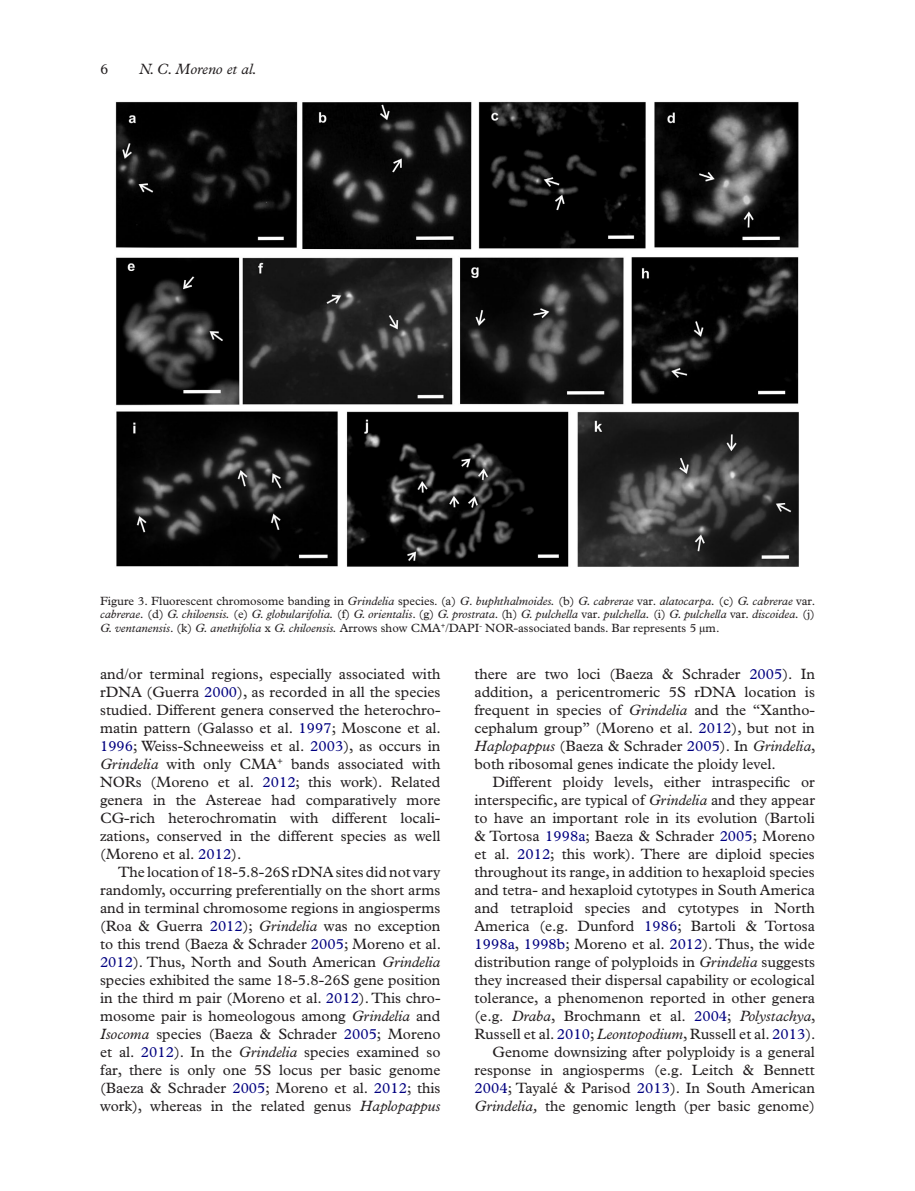
<style>
.page{position:relative;width:915px;height:1191px;background:#fff}
.page>*{position:absolute;margin:0;border:0;box-sizing:border-box;transform-origin:0 0}
.t1{font:15px/18px "Plantin Std";color:#231f20;text-align:justify}
.t2{font:italic 15px "Plantin Std";color:#231f20}
.t3{font:italic 12px/13.5px "Plantin Std";color:#231f20;text-align:justify}
.s1{font-style:normal}
.s2{color:#000080}
.s3{font-style:italic}
</style>
<div class="page">
<img style="left:115px;top:101px;width:684px;height:466px">
<p class="t1" style="left:100px;top:60px;width:10px">6</p>
<p class="t2" style="left:139px;top:60px;width:120px">N. C. Moreno et al.</p>
<p class="t3" style="left:100px;top:594px;width:716px"><span class="s1">Figure 3. Fluorescent chromosome banding in</span> Grindelia <span class="s1">species. (a)</span> G<span class="s1">.</span> buphthalmoides. <span class="s1">(b)</span> G. cabrerae <span class="s1">var.</span> alatocarpa. <span class="s1">(c)</span> G. cabrerae <span class="s1">var. </span>cabrerae. <span class="s1">(d)</span> G. chiloensis. <span class="s1">(e)</span> G. globularifolia. <span class="s1">(f)</span> G. orientalis<span class="s1">. (g)</span> G. prostrata<span class="s1">. (h)</span> G. pulchella <span class="s1">var.</span> pulchella. <span class="s1">(i)</span> G. pulchella <span class="s1">var.</span> discoidea. <span class="s1">(j)<br></span>G. ventanensis<span class="s1">. (k)</span> G. anethifolia <span class="s1">x</span> G. chiloensis. <span class="s1">Arrows show CMA</span><sup>+</sup><span class="s1">/DAPI</span><sup>-</sup> <span class="s1">NOR-associated bands. Bar represents 5 μm.</span></p>
<p class="t1" style="left:100px;top:664px;width:342px">and/or terminal regions, especially associated with rDNA (Guerra <span class="s2">2000</span>), as recorded in all the species studied. Different genera conserved the heterochro&shy;matin pattern (Galasso et al. <span class="s2">1997</span>; Moscone et al.<br><span class="s2">1996</span>; Weiss-Schneeweiss et al. <span class="s2">2003</span>), as occurs in <span class="s3">Grindelia</span> with only CMA<sup>+</sup> bands associated with NORs (Moreno et al. <span class="s2">2012</span>; this work). Related genera in the Astereae had comparatively more CG-rich heterochromatin with different locali&shy;zations, conserved in the different species as well (Moreno et al. <span class="s2">2012</span>).</p>
<p class="t1" style="left:100px;top:862px;width:342px;text-indent:18px">The location of 18-5.8-26S rDNA sites did not vary randomly, occurring preferentially on the short arms and in terminal chromosome regions in angiosperms (Roa &amp; Guerra <span class="s2">2012</span>); <span class="s3">Grindelia</span> was no exception to this trend (Baeza &amp; Schrader <span class="s2">2005</span>; Moreno et al.<br><span class="s2">2012</span>). Thus, North and South American <span class="s3">Grindelia </span>species exhibited the same 18-5.8-26S gene position in the third m pair (Moreno et al. <span class="s2">2012</span>). This chro&shy;mosome pair is homeologous among <span class="s3">Grindelia</span> and <span class="s3">Isocoma</span> species (Baeza &amp; Schrader <span class="s2">2005</span>; Moreno et al. <span class="s2">2012</span>). In the <span class="s3">Grindelia</span> species examined so far, there is only one 5S locus per basic genome (Baeza &amp; Schrader <span class="s2">2005</span>; Moreno et al. <span class="s2">2012</span>; this work), whereas in the related genus <span class="s3">Haplopappus</span></p>
<p class="t1" style="left:474px;top:664px;width:342px">there are two loci (Baeza &amp; Schrader <span class="s2">2005</span>). In addition, a pericentromeric 5S rDNA location is frequent in species of <span class="s3">Grindelia</span> and the “Xantho&shy;cephalum group” (Moreno et al. <span class="s2">2012</span>), but not in <span class="s3">Haplopappus</span> (Baeza &amp; Schrader <span class="s2">2005</span>). In <span class="s3">Grindelia</span>, both ribosomal genes indicate the ploidy level.</p>
<p class="t1" style="left:474px;top:772px;width:342px;text-align:right">Different ploidy levels, either intraspecific or interspecific, are typical of <span class="s3">Grindelia</span> and they appear to have an important role in its evolution (Bartoli &amp; Tortosa <span class="s2">1998a</span>; Baeza &amp; Schrader <span class="s2">2005</span>; Moreno et al. <span class="s2">2012</span>; this work). There are diploid species throughout its range, in addition to hexaploid species and tetra- and hexaploid cytotypes in South America and tetraploid species and cytotypes in North America (e.g. Dunford <span class="s2">1986</span>; Bartoli &amp; Tortosa <span class="s2">1998a</span>, <span class="s2">1998b</span>; Moreno et al. <span class="s2">2012</span>). Thus, the wide distribution range of polyploids in <span class="s3">Grindelia</span> suggests they increased their dispersal capability or ecological tolerance, a phenomenon reported in other genera (e.g. <span class="s3">Draba</span>, Brochmann et al. <span class="s2">2004</span>; <span class="s3">Polystachya</span>, Russell et al. <span class="s2">2010</span>; <span class="s3">Leontopodium</span>, Russell et al. <span class="s2">2013</span>).<br>Genome downsizing after polyploidy is a general response in angiosperms (e.g. Leitch &amp; Bennett <span class="s2">2004</span>; Tayalé &amp; Parisod <span class="s2">2013</span>). In South American <span class="s3">Grindelia,</span> the genomic length (per basic genome)</p>
</div>
